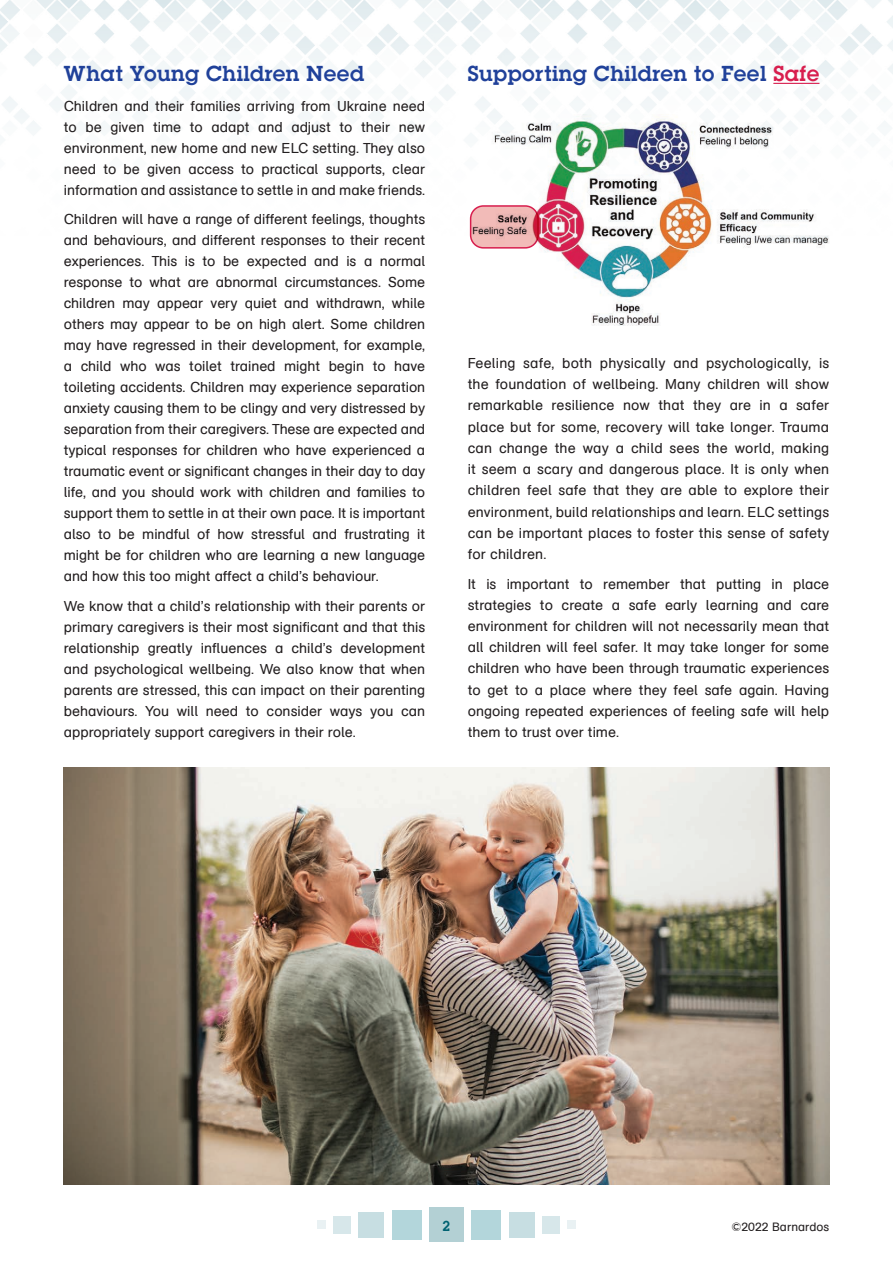
<style>
.page{position:relative;width:893px;height:1263px;background:#fff}
.page>*{position:absolute;margin:0;border:0;box-sizing:border-box;transform-origin:0 0}
.Heading_2{font:600 22.5px "Lubalin Graph";letter-spacing:.02em;color:#20419a}
.t1{font:600 15px "Lubalin Graph";color:#006272}
.t2{font:14.25px/21px "AG Schoolbook Regular A";color:#231f20;text-align:justify}
.t3{font:12px "AG Schoolbook Regular A";letter-spacing:.005em;color:#231f20}
.s1{color:#d81e4e}
</style>
<div class="page">
<div style="left:429px;top:1208px;width:34px;height:34px;background:#b3d0d4"></div>
<div style="left:392px;top:1210px;width:30px;height:29px;background:#b3d6db"></div>
<div style="left:359px;top:1212px;width:25px;height:25px;background:#c7dee2"></div>
<div style="left:567px;top:1220px;width:9px;height:9px;background:#e9f1f3"></div>
<div style="left:334px;top:1216px;width:17px;height:17px;background:#d7e7ea"></div>
<div style="left:542px;top:1216px;width:17px;height:17px;background:#d7e7ea"></div>
<div style="left:317px;top:1220px;width:9px;height:9px;background:#e9f1f3"></div>
<div style="left:509px;top:1212px;width:25px;height:25px;background:#c7dee2"></div>
<div style="left:471px;top:1210px;width:30px;height:29px;background:#b3d6db"></div>
<img style="left:0;top:0;width:893px;height:237px">
<hr style="left:773px;top:83px;width:46px;height:1px;background:#d81e4e">
<img style="left:472px;top:114px;width:357px;height:212px">
<img style="left:64px;top:767px;width:765px;height:417px">
<p class="Heading_2" style="left:64px;top:60px;width:302px">What Young Children Need</p>
<p class="t2" style="left:64px;top:95px;width:363px">Children and their families arriving from Ukraine need to be given time to adapt and adjust to their new environment, new home and new ELC setting. They also need to be given access to practical supports, clear information and assistance to settle in and make friends.</p>
<p class="t2" style="left:64px;top:209px;width:363px">Children will have a range of different feelings, thoughts and behaviours, and different responses to their recent experiences. This is to be expected and is a normal response to what are abnormal circumstances. Some children may appear very quiet and withdrawn, while others may appear to be on high alert. Some children may have regressed in their development, for example, a child who was toilet trained might begin to have toileting accidents. Children may experience separation anxiety causing them to be clingy and very distressed by separation from their caregivers. These are expected and typical responses for children who have experienced a traumatic event or significant changes in their day to day life, and you should work with children and families to support them to settle in at their own pace. It is important also to be mindful of how stressful and frustrating it might be for children who are learning a new language and how this too might affect a child’s behaviour.</p>
<p class="t2" style="left:64px;top:596px;width:363px">We know that a child’s relationship with their parents or primary caregivers is their most significant and that this relationship greatly influences a child’s development and psychological wellbeing. We also know that when parents are stressed, this can impact on their parenting behaviours. You will need to consider ways you can appropriately support caregivers in their role.</p>
<p class="Heading_2" style="left:468px;top:60px;width:353px">Supporting Children to Feel <span class="s1">Safe</span></p>
<p class="t2" style="left:468px;top:353px;width:363px">Feeling safe, both physically and psychologically, is the foundation of wellbeing. Many children will show remarkable resilience now that they are in a safer place but for some, recovery will take longer. Trauma can change the way a child sees the world, making it seem a scary and dangerous place. It is only when children feel safe that they are able to explore their environment, build relationships and learn. ELC settings can be important places to foster this sense of safety for children.</p>
<p class="t2" style="left:468px;top:573px;width:363px">It is important to remember that putting in place strategies to create a safe early learning and care environment for children will not necessarily mean that all children will feel safer. It may take longer for some children who have been through traumatic experiences to get to a place where they feel safe again. Having ongoing repeated experiences of feeling safe will help them to trust over time.</p>
<p class="t1" style="left:442px;top:1216px;width:10px">2</p>
<p class="t3" style="left:731px;top:1220px;width:99px">©2022 Barnardos</p>
</div>
